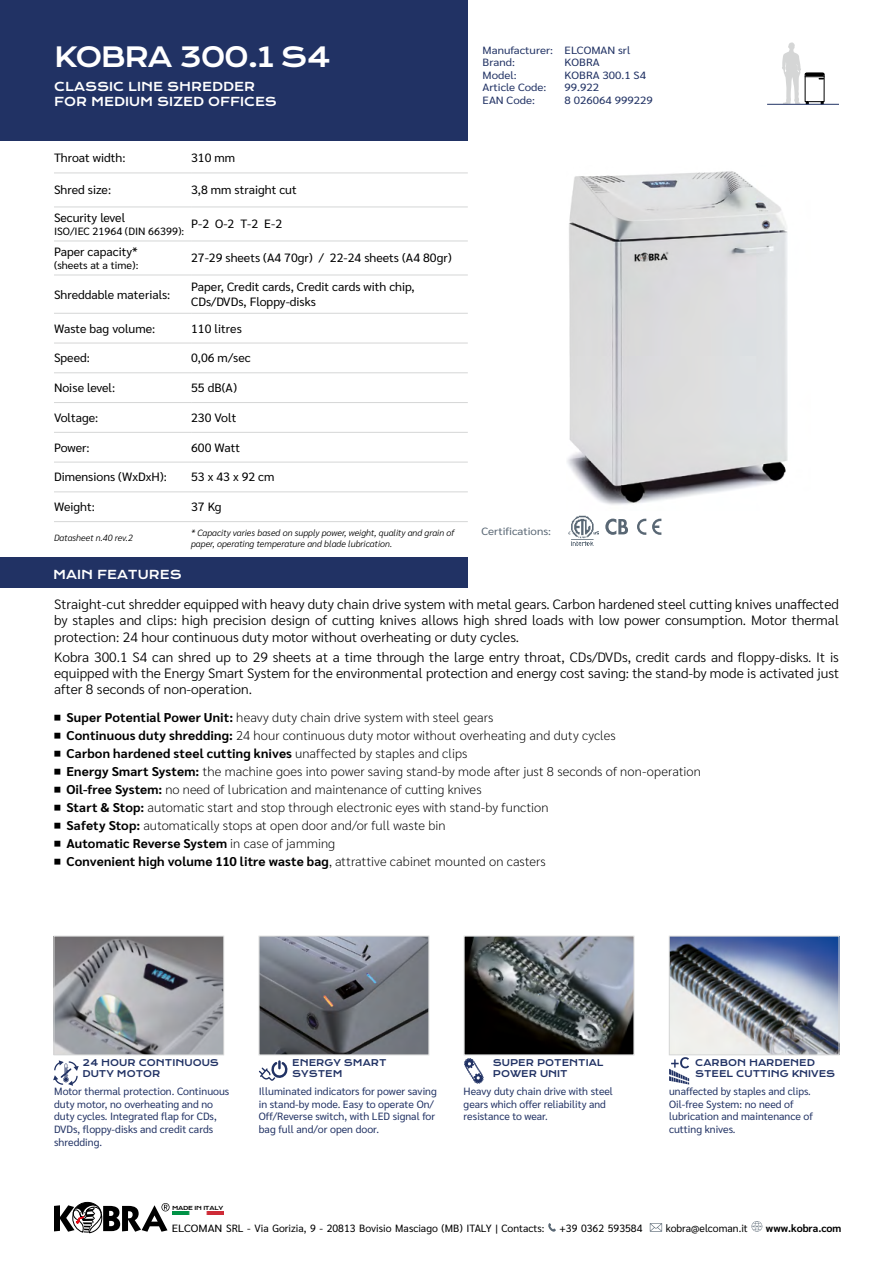
<style>
.page{position:relative;width:893px;height:1263px;background:#fff}
.page>*{position:absolute;margin:0;border:0;box-sizing:border-box;transform-origin:0 0}
.t1{font:27px "Krona One";letter-spacing:-.05em;color:#fff}
.t2{font:300 13.5px/16.2px "Sarabun";color:#000;text-align:justify}
.t3{font:200 12.75px "Sarabun";letter-spacing:.005em;color:#000}
.t4{font:700 12.75px "Sarabun";letter-spacing:.01em;color:#000}
.t5{font:12px/14.4px "Sarabun";color:#000}
.t6{font:12px/15px "Krona One";color:#fff}
.t7{font:10.5px/12.6px "Sarabun";color:#213264}
.t8{font:10.5px/12.6px "Sarabun";color:#213264;scale:1.1 1}
.t9{font:10.5px "Sarabun";color:#000}
.t10{font:10.5px "Sarabun";color:#000;scale:1.1 1}
.t11{font:10.5px "Sarabun";color:#596774;scale:1.1 1}
.t12{font:700 10.5px "Sarabun";color:#000}
.t13{font:italic 300 9px/10.8px "Sarabun";color:#000}
.t14{font:9px/10.8px "Krona One";color:#213264}
.t15{font:5.4px "Krona One";letter-spacing:-.05em;color:#000;scale:1.08 1}
.s1{font-weight:400;font-size:12px}
.s2{font-weight:700}
.s3{font-weight:200}
</style>
<div class="page">
<img style="left:56px;top:938px;width:166px;height:115px">
<div style="left:54px;top:936px;width:170px;height:119px;border:1px solid #d5d6d6"></div>
<img style="left:567px;top:171px;width:221px;height:334px">
<img style="left:261px;top:938px;width:166px;height:115px">
<div style="left:259px;top:936px;width:170px;height:119px;border:1px solid #d5d6d6"></div>
<img style="left:671px;top:938px;width:166px;height:115px">
<div style="left:669px;top:936px;width:170px;height:119px;border:1px solid #d5d6d6"></div>
<img style="left:466px;top:938px;width:166px;height:115px">
<div style="left:464px;top:936px;width:170px;height:119px;border:1px solid #d5d6d6"></div>
<div style="left:0;top:0;width:468px;height:141px;background:#213264"></div>
<img style="left:173px;top:1211px;width:50px;height:3px">
<svg style="left:54px;top:1201px;width:116px;height:32px"></svg>
<svg style="left:548px;top:1223px;width:8px;height:9px"></svg>
<svg style="left:650px;top:1223px;width:12px;height:9px"></svg>
<svg style="left:751px;top:1221px;width:12px;height:11px"></svg>
<div style="left:0;top:557px;width:468px;height:31px;background:#213264"></div>
<svg style="left:464px;top:1058px;width:20px;height:26px"></svg>
<svg style="left:53px;top:1060px;width:26px;height:26px"></svg>
<svg style="left:259px;top:1060px;width:29px;height:21px"></svg>
<svg style="left:669px;top:1057px;width:20px;height:27px"></svg>
<svg style="left:782px;top:42px;width:42px;height:62px"></svg>
<hr style="left:767px;top:104px;width:72px;height:1px;background:#213264">
<svg style="left:637px;top:519px;width:9px;height:16px"></svg>
<svg style="left:652px;top:519px;width:9px;height:16px"></svg>
<svg style="left:605px;top:519px;width:23px;height:16px"></svg>
<img style="left:569px;top:515px;width:29px;height:30px">
<hr style="left:54px;top:173px;width:137px;height:1px;background:#d5d6d6">
<hr style="left:54px;top:207px;width:137px;height:1px;background:#d5d6d6">
<hr style="left:54px;top:241px;width:137px;height:1px;background:#d5d6d6">
<hr style="left:54px;top:275px;width:137px;height:1px;background:#d5d6d6">
<hr style="left:54px;top:313px;width:137px;height:1px;background:#d5d6d6">
<hr style="left:54px;top:343px;width:137px;height:1px;background:#d5d6d6">
<hr style="left:54px;top:373px;width:137px;height:1px;background:#d5d6d6">
<hr style="left:54px;top:402px;width:137px;height:1px;background:#d5d6d6">
<hr style="left:54px;top:432px;width:137px;height:1px;background:#d5d6d6">
<hr style="left:54px;top:462px;width:137px;height:1px;background:#d5d6d6">
<hr style="left:54px;top:492px;width:137px;height:1px;background:#d5d6d6">
<hr style="left:54px;top:521px;width:137px;height:1px;background:#d5d6d6">
<hr style="left:191px;top:173px;width:277px;height:1px;background:#d5d6d6">
<hr style="left:191px;top:207px;width:277px;height:1px;background:#d5d6d6">
<hr style="left:191px;top:241px;width:277px;height:1px;background:#d5d6d6">
<hr style="left:191px;top:275px;width:277px;height:1px;background:#d5d6d6">
<hr style="left:191px;top:313px;width:277px;height:1px;background:#d5d6d6">
<hr style="left:191px;top:343px;width:277px;height:1px;background:#d5d6d6">
<hr style="left:191px;top:373px;width:277px;height:1px;background:#d5d6d6">
<hr style="left:191px;top:402px;width:277px;height:1px;background:#d5d6d6">
<hr style="left:191px;top:432px;width:277px;height:1px;background:#d5d6d6">
<hr style="left:191px;top:462px;width:277px;height:1px;background:#d5d6d6">
<hr style="left:191px;top:492px;width:277px;height:1px;background:#d5d6d6">
<hr style="left:191px;top:521px;width:277px;height:1px;background:#d5d6d6">
<h1 class="t1" style="left:54px;top:40px;width:278px">KOBRA 300.1 S4</h1>
<p class="t8" style="left:565px;top:44px;width:82px">ELCOMAN srl<br>KOBRA<br>KOBRA 300.1 S4<br>99.922<br>8 026064 999229</p>
<p class="t8" style="left:483px;top:44px;width:65px">Manufacturer:<br>Brand:<br>Model:<br>Article Code:<br>EAN Code:</p>
<p class="t6" style="left:54px;top:79px;width:224px">CLASSIC LINE SHREDDER<br>FOR MEDIUM SIZED OFFICES</p>
<p class="t5" style="left:54px;top:151px;width:73px">Throat width:</p>
<p class="t5" style="left:191px;top:151px;width:46px">310 mm</p>
<p class="t5" style="left:54px;top:183px;width:59px">Shred size:</p>
<p class="t5" style="left:191px;top:183px;width:107px">3,8 mm straight cut</p>
<p class="t5" style="left:54px;top:211px;width:73px">Security level</p>
<p class="t9" style="left:54px;top:225px;width:132px">ISO/IEC 21964 (DIN 66399):</p>
<p class="t5" style="left:191px;top:217px;width:92px">P-2 O-2 T-2 E-2</p>
<p class="t5" style="left:54px;top:245px;width:85px">Paper capacity*</p>
<p class="t9" style="left:54px;top:259px;width:86px">(sheets at a time):</p>
<p class="t5" style="left:191px;top:251px;width:262px">27-29 sheets (A4 70gr) / 22-24 sheets (A4 80gr)</p>
<p class="t5" style="left:54px;top:287px;width:118px">Shreddable materials:</p>
<p class="t5" style="left:191px;top:280px;width:225px">Paper, Credit cards, Credit cards with chip,<br>CDs/DVDs, Floppy-disks</p>
<p class="t5" style="left:54px;top:321px;width:103px">Waste bag volume:</p>
<p class="t5" style="left:191px;top:321px;width:52px">110 litres</p>
<p class="t5" style="left:54px;top:351px;width:37px">Speed:</p>
<p class="t5" style="left:191px;top:351px;width:61px">0,06 m/sec</p>
<p class="t5" style="left:54px;top:381px;width:63px">Noise level:</p>
<p class="t5" style="left:191px;top:381px;width:47px">55 dB(A)</p>
<p class="t5" style="left:54px;top:410px;width:46px">Voltage:</p>
<p class="t5" style="left:191px;top:410px;width:47px">230 Volt</p>
<p class="t5" style="left:54px;top:440px;width:37px">Power:</p>
<p class="t5" style="left:191px;top:440px;width:51px">600 Watt</p>
<p class="t5" style="left:54px;top:470px;width:114px">Dimensions (WxDxH):</p>
<p class="t5" style="left:191px;top:470px;width:85px">53 x 43 x 92 cm</p>
<p class="t5" style="left:54px;top:500px;width:42px">Weight:</p>
<p class="t5" style="left:191px;top:500px;width:32px">37 Kg</p>
<p class="t13" style="left:54px;top:533px;width:80px">Datasheet n.40 rev.2</p>
<p class="t13" style="left:191px;top:527px;width:265px">* Capacity varies based on supply power, weight, quality and grain of paper, operating temperature and blade lubrication.</p>
<p class="t6" style="left:53px;top:567px;width:130px">MAIN FEATURES</p>
<p class="t11" style="left:482px;top:525px;width:65px">Certifications:</p>
<p class="t2" style="left:54px;top:596px;width:786px">Straight-cut shredder equipped with heavy duty chain drive system with metal gears. Carbon hardened steel cutting knives unaffected by staples and clips: high precision design of cutting knives allows high shred loads with low power consumption. Motor thermal protection: 24 hour continuous duty motor without overheating or duty cycles.</p>
<p class="t2" style="left:54px;top:649px;width:786px">Kobra 300.1 S4 can shred up to 29 sheets at a time through the large entry throat, CDs/DVDs, credit cards and floppy-disks. It is equipped with the Energy Smart System for the environmental protection and energy cost saving: the stand-by mode is activated just after 8 seconds of non-operation.</p>
<p class="t3" style="left:54px;top:711px;width:441px"><span class="s1">■</span> <span class="s2">Super Potential Power Unit:</span> heavy duty chain drive system with steel gears</p>
<p class="t3" style="left:54px;top:729px;width:563px"><span class="s1">■</span> <span class="s2">Continuous duty shredding:</span> 24 hour continuous duty motor without overheating and duty cycles</p>
<p class="t4" style="left:54px;top:747px;width:415px"><span class="s1">■</span> Carbon hardened steel cutting knives <span class="s3">unaffected by staples and clips</span></p>
<p class="t3" style="left:54px;top:765px;width:649px"><span class="s1">■</span> <span class="s2">Energy Smart System:</span> the machine goes into power saving stand-by mode after just 8 seconds of non-operation</p>
<p class="t3" style="left:54px;top:783px;width:429px"><span class="s1">■</span> <span class="s2">Oil-free System:</span> no need of lubrication and maintenance of cutting knives</p>
<p class="t3" style="left:54px;top:801px;width:496px"><span class="s1">■</span> <span class="s2">Start &amp; Stop:</span> automatic start and stop through electronic eyes with stand-by function</p>
<p class="t3" style="left:54px;top:819px;width:393px"><span class="s1">■</span> <span class="s2">Safety Stop:</span> automatically stops at open door and/or full waste bin</p>
<p class="t4" style="left:54px;top:837px;width:283px"><span class="s1">■</span> Automatic Reverse System <span class="s3">in case of jamming</span></p>
<p class="t4" style="left:54px;top:855px;width:494px"><span class="s1">■</span> Convenient high volume 110 litre waste bag<span class="s3">, attrattive cabinet mounted on casters</span></p>
<p class="t14" style="left:83px;top:1058px;width:138px">24 HOUR CONTINUOUS<br>DUTY MOTOR</p>
<p class="t7" style="left:54px;top:1085px;width:177px">Motor thermal protection. Continuous duty motor, no overheating and no duty cycles. Integrated flap for CDs,<br>DVDs, floppy-disks and credit cards shredding.</p>
<p class="t7" style="left:464px;top:1085px;width:151px">Heavy duty chain drive with steel gears which offer reliability and resistance to wear.</p>
<p class="t14" style="left:292px;top:1058px;width:96px">ENERGY SMART<br>SYSTEM</p>
<p class="t14" style="left:493px;top:1058px;width:112px">SUPER POTENTIAL<br>POWER UNIT</p>
<p class="t14" style="left:695px;top:1058px;width:142px">CARBON HARDENED<br>STEEL CUTTING KNIVES</p>
<p class="t7" style="left:259px;top:1085px;width:179px">Illuminated indicators for power saving in stand-by mode. Easy to operate On/ Off/Reverse switch, with LED signal for bag full and/or open door.</p>
<p class="t7" style="left:669px;top:1085px;width:145px">unaffected by staples and clips.<br>Oil-free System: no need of lubrication and maintenance of cutting knives.</p>
<p class="t15" style="left:172px;top:1204px;width:49px">MADE IN ITALY</p>
<p class="t10" style="left:172px;top:1222px;width:340px">ELCOMAN SRL - Via Gorizia, 9 - 20813 Bovisio Masciago (MB) ITALY | Contacts:</p>
<p class="t9" style="left:559px;top:1222px;width:84px">+39 0362 593584</p>
<p class="t9" style="left:666px;top:1222px;width:84px">kobra@elcoman.it</p>
<p class="t12" style="left:766px;top:1222px;width:77px">www.kobra.com</p>
</div>
